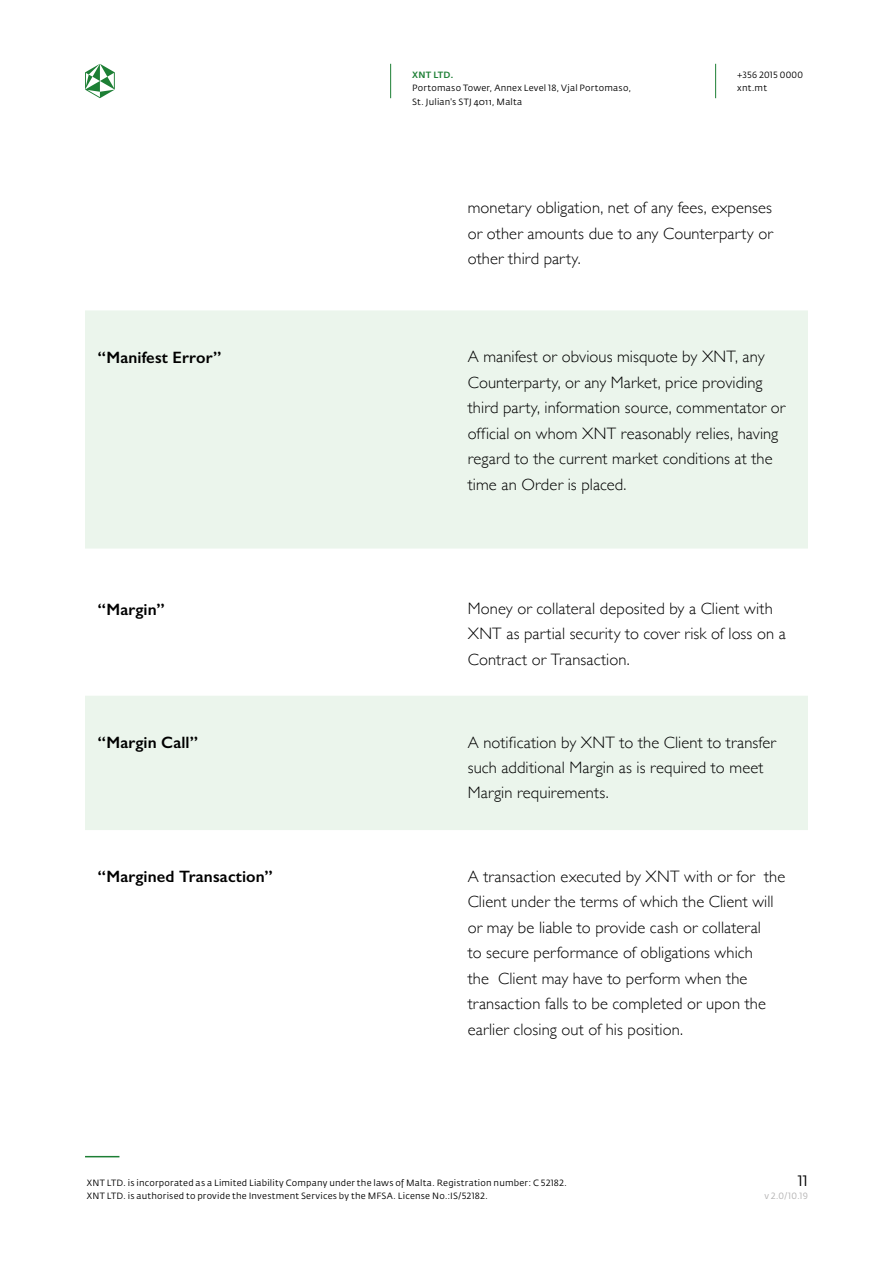
<style>
.page{position:relative;width:893px;height:1263px;background:#fff}
.page>*{position:absolute;margin:0;border:0;box-sizing:border-box;transform-origin:0 0}
.t1{font:300 16.5px/25.5px "Gill Sans";letter-spacing:.005em;color:#000}
.t2{font:600 16.5px "Gill Sans";letter-spacing:.005em;color:#000}
.t3{font:15px "Fedra Sans Pro";color:#000}
.t4{font:9px/13.5px "Fedra Sans Pro";letter-spacing:.025em;color:#000}
.t5{font:9px "Fedra Sans Pro";color:#b3b2b2}
.t6{font:500 9px "Fedra Sans Pro";letter-spacing:.025em;color:#1d7f35}
</style>
<div class="page">
<hr style="left:390px;top:64px;width:1px;height:34px;background:#1d7f35">
<hr style="left:715px;top:64px;width:1px;height:34px;background:#1d7f35">
<hr style="left:85px;top:1156px;width:34px;height:1px;background:#1d7f35">
<svg style="left:85px;top:64px;width:30px;height:34px"></svg>
<div style="left:85px;top:310px;width:723px;height:239px;background:#ebf5ec"></div>
<div style="left:85px;top:696px;width:723px;height:134px;background:#ebf5ec"></div>
<p class="t6" style="left:412px;top:69px;width:43px">XNT LTD.</p>
<p class="t4" style="left:412px;top:81px;width:221px">Portomaso Tower, Annex Level 18, Vjal Portomaso,<br>St. Julian's STJ 4011, Malta</p>
<p class="t4" style="left:737px;top:68px;width:67px">+356 2015 0000 xnt.mt</p>
<p class="t1" style="left:468px;top:194px;width:307px;text-align:justify">monetary obligation, net of any fees, expenses or other amounts due to any Counterparty or other third party.</p>
<p class="t2" style="left:98px;top:347px;width:125px">“Manifest Error”</p>
<p class="t1" style="left:468px;top:343px;width:319px">A manifest or obvious misquote by XNT, any Counterparty, or any Market, price providing third party, information source, commentator or official on whom XNT reasonably relies, having regard to the current market conditions at the time an Order is placed.</p>
<p class="t2" style="left:98px;top:599px;width:68px">“Margin”</p>
<p class="t1" style="left:468px;top:595px;width:320px">Money or collateral deposited by a Client with<br>XNT as partial security to cover risk of loss on a<br>Contract or Transaction.</p>
<p class="t2" style="left:98px;top:732px;width:102px">“Margin Call”</p>
<p class="t1" style="left:468px;top:728px;width:310px">A notification by XNT to the Client to transfer such additional Margin as is required to meet<br>Margin requirements.</p>
<p class="t2" style="left:98px;top:867px;width:176px">“Margined Transaction”</p>
<p class="t1" style="left:468px;top:863px;width:319px">A transaction executed by XNT with or for the Client under the terms of which the Client will or may be liable to provide cash or collateral<br>to secure performance of obligations which<br>the Client may have to perform when the transaction falls to be completed or upon the earlier closing out of his position.</p>
<p class="t4" style="left:87px;top:1176px;width:481px">XNT LTD. is incorporated as a Limited Liability Company under the laws of Malta. Registration number: C 52182.<br>XNT LTD. is authorised to provide the Investment Services by the MFSA. License No.:IS/52182.</p>
<p class="t3" style="left:798px;top:1171px;width:12px">11</p>
<p class="t5" style="left:764px;top:1190px;width:45px">v 2.0/10.19</p>
</div>
